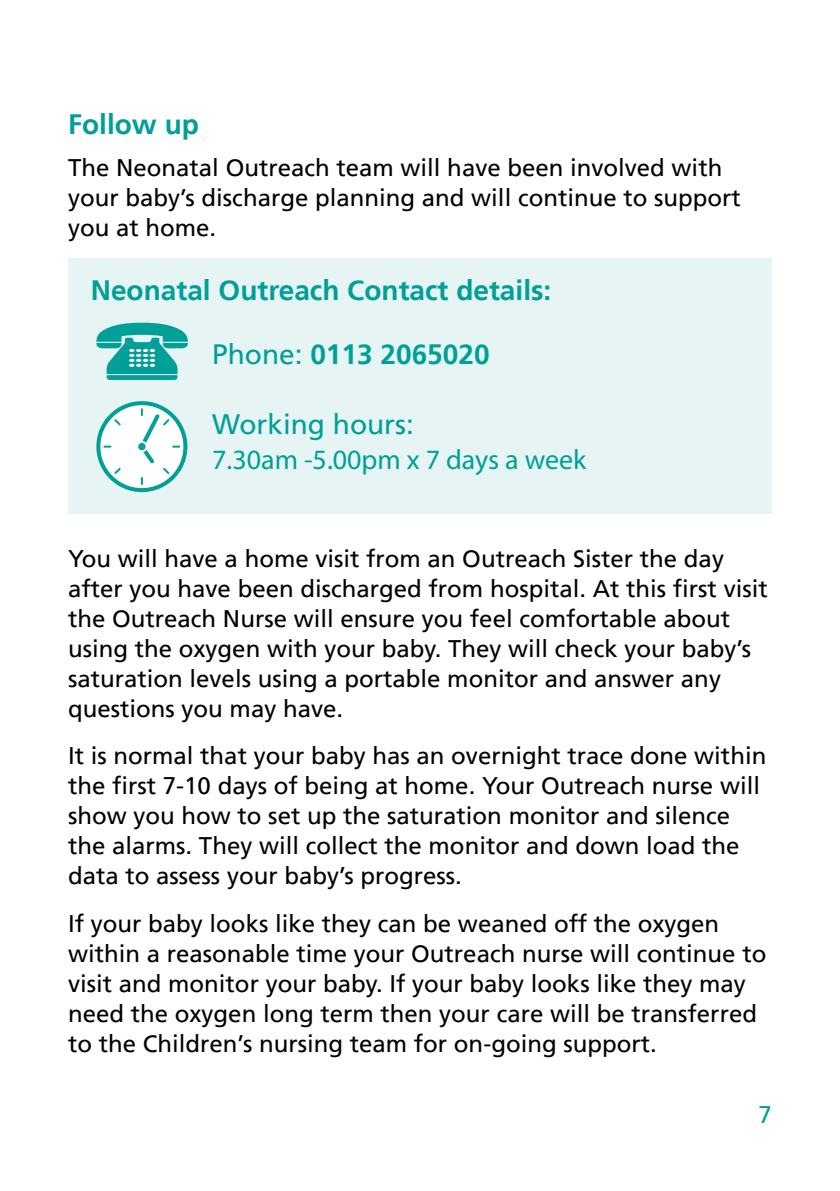
<style>
.page{position:relative;width:840px;height:1191px;background:#fff}
.page>*{position:absolute;margin:0;border:0;box-sizing:border-box;transform-origin:0 0}
.Boxed_text{font:700 28px "Frutiger LT";color:#009f98}
.Boxed_text-2{font:28px "Myriad Pro";color:#009f98}
.Boxed_text-3{font:28px "Frutiger LT";color:#009f98}
.Main_Headings{font:700 28px "Frutiger LT";color:#009f98}
.Body_Text{font:24px/30px "Frutiger LT";color:#000}
.t1{font:24px "Frutiger LT";color:#009f98}
.s1{font-weight:400}
</style>
<div class="page">
<div style="left:68px;top:258px;width:703px;height:255px;background:#e6f5f4"></div>
<div style="left:98px;top:403px;width:87px;height:87px;background:#fff;border-radius:50%"></div>
<div style="left:96px;top:401px;width:91px;height:91px;border:4px solid #009f98;border-radius:50%"></div>
<svg style="left:104px;top:445px;width:6px;height:2px"></svg>
<svg style="left:112px;top:417px;width:9px;height:9px"></svg>
<svg style="left:112px;top:467px;width:9px;height:9px"></svg>
<svg style="left:140px;top:409px;width:39px;height:75px"></svg>
<div style="left:137px;top:442px;width:9px;height:9px;background:#009f98;border-radius:50%"></div>
<div style="left:136px;top:441px;width:11px;height:11px;border:2px solid #fff;border-radius:50%"></div>
<svg style="left:96px;top:323px;width:92px;height:57px"></svg>
<p class="Main_Headings" style="left:68px;top:108px;width:132px">Follow up</p>
<p class="Body_Text" style="left:68px;top:153px;width:674px">The Neonatal Outreach team will have been involved with your baby’s discharge planning and will continue to support you at home.</p>
<p class="Boxed_text" style="left:91px;top:274px;width:462px">Neonatal Outreach Contact details:</p>
<p class="Boxed_text" style="left:212px;top:338px;width:279px"><span class="s1">Phone:</span> 0113 2065020</p>
<p class="Boxed_text-3" style="left:212px;top:407px;width:203px">Working hours:</p>
<p class="Boxed_text-2" style="left:212px;top:442px;width:375px">7.30am -5.00pm x 7 days a week</p>
<p class="Body_Text" style="left:68px;top:544px;width:700px">You will have a home visit from an Outreach Sister the day after you have been discharged from hospital. At this first visit the Outreach Nurse will ensure you feel comfortable about using the oxygen with your baby. They will check your baby’s saturation levels using a portable monitor and answer any questions you may have.</p>
<p class="Body_Text" style="left:68px;top:741px;width:699px">It is normal that your baby has an overnight trace done within the first 7-10 days of being at home. Your Outreach nurse will show you how to set up the saturation monitor and silence the alarms. They will collect the monitor and down load the data to assess your baby’s progress.</p>
<p class="Body_Text" style="left:68px;top:908px;width:699px">If your baby looks like they can be weaned off the oxygen within a reasonable time your Outreach nurse will continue to visit and monitor your baby. If your baby looks like they may need the oxygen long term then your care will be transferred to the Children’s nursing team for on-going support.</p>
<p class="t1" style="left:758px;top:1101px;width:15px">7</p>
</div>
